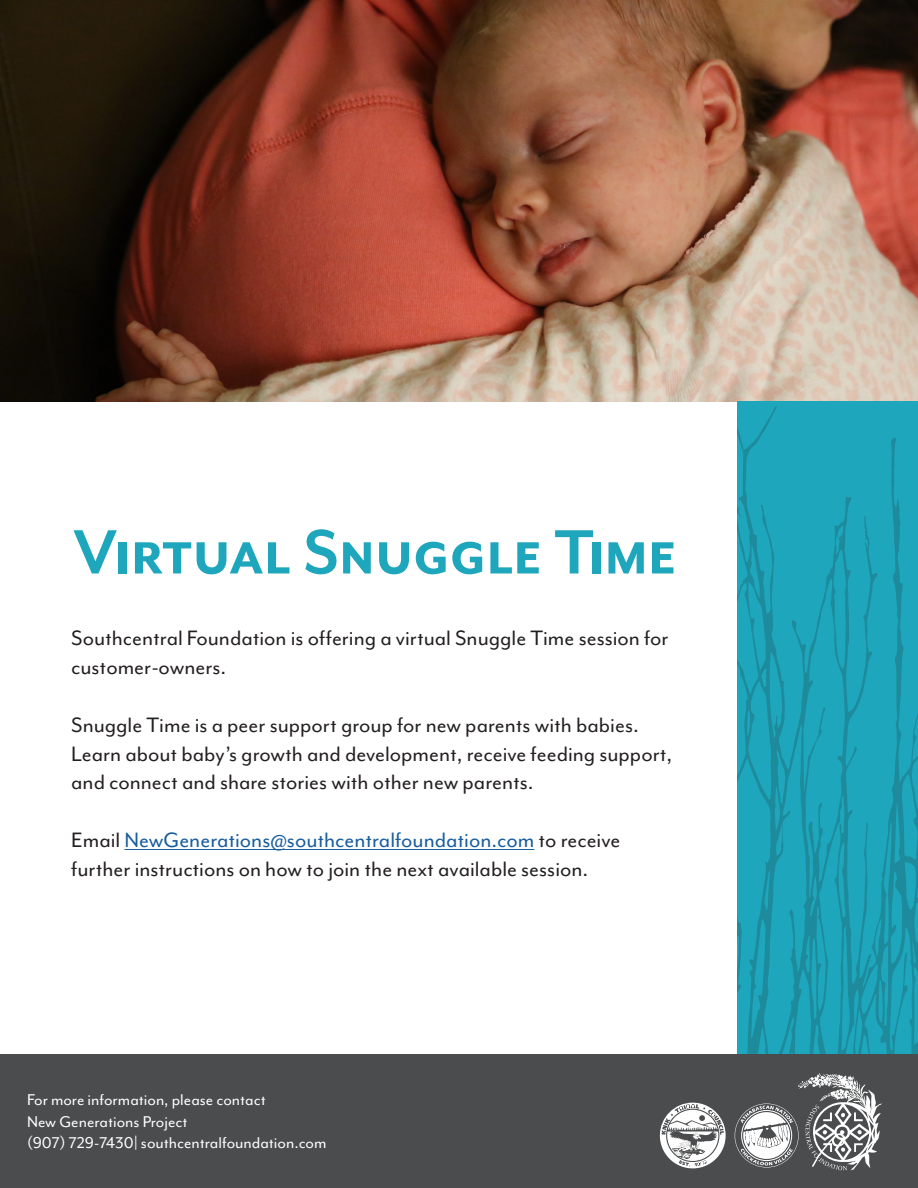
<style>
.page{position:relative;width:918px;height:1188px;background:#fff}
.page>*{position:absolute;margin:0;border:0;box-sizing:border-box;transform-origin:0 0}
.t1{font:700 72px "Mr Eaves Mod OT";color:#1da6bc}
.Body_Copy{font:24px/28.8px "Mr Eaves Mod OT";color:#231f20}
.Department_Contact_I{font:18px/21.6px "Mr Eaves Mod OT";color:#fff}
.s1{color:#175d9e}
</style>
<div class="page">
<img style="left:0;top:0;width:918px;height:402px">
<svg style="left:738px;top:402px;width:180px;height:653px;background:#1da0b5"></svg>
<hr style="left:124px;top:849px;width:410px;height:1px;background:#175d9e">
<div style="left:0;top:1055px;width:918px;height:133px;background:#4b4c4d"></div>
<svg style="left:660px;top:1073px;width:222px;height:97px"></svg>
<p class="t1" style="left:73px;top:513px;width:605px">Virtual Snuggle Time</p>
<p class="Body_Copy" style="left:71px;top:624px;width:599px">Southcentral Foundation is offering a virtual Snuggle Time session for customer-owners.</p>
<p class="Body_Copy" style="left:71px;top:711px;width:603px">Snuggle Time is a peer support group for new parents with babies.<br>Learn about baby’s growth and development, receive feeding support, and connect and share stories with other new parents.</p>
<p class="Body_Copy" style="left:71px;top:826px;width:551px">Email <span class="s1">NewGenerations@southcentralfoundation.com</span> to receive further instructions on how to join the next available session.</p>
<p class="Department_Contact_I" style="left:27px;top:1089px;width:240px">For more information, please contact</p>
<p class="Department_Contact_I" style="left:27px;top:1111px;width:301px">New Generations Project<br>(907) 729-7430| southcentralfoundation.com</p>
</div>
